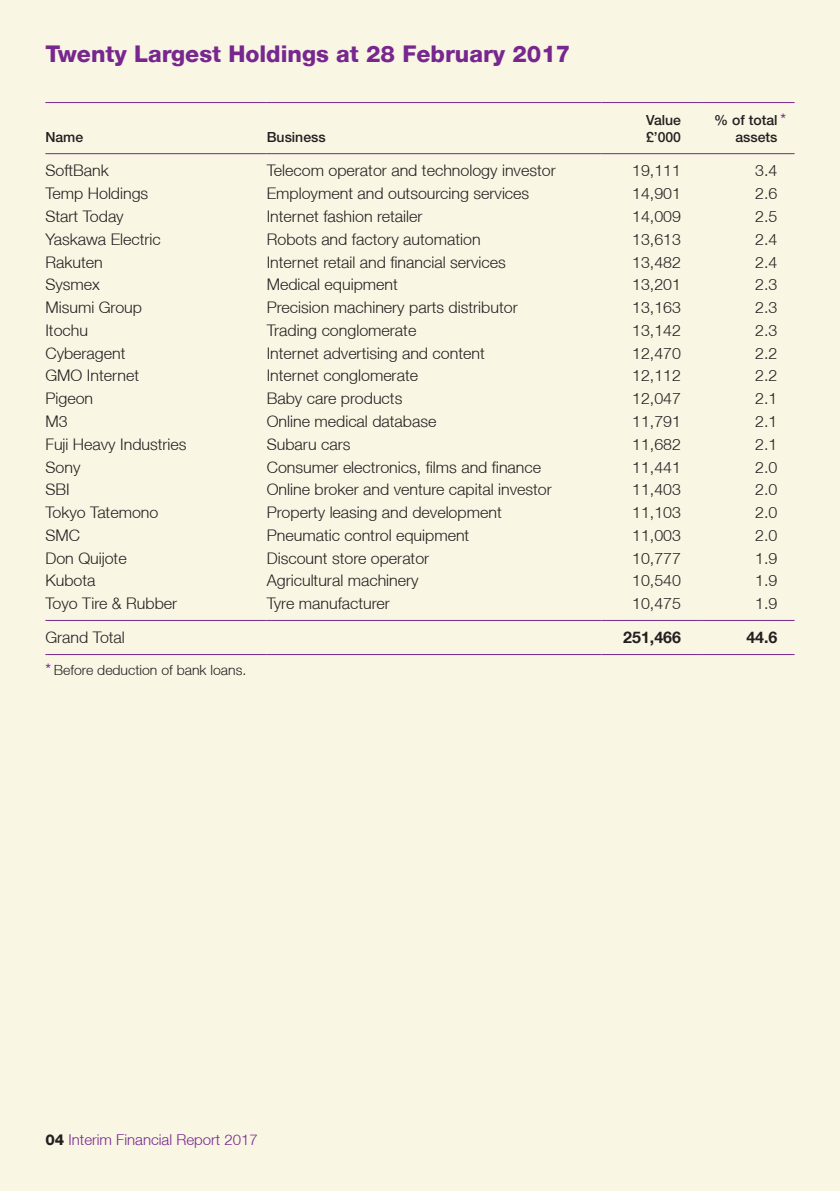
<style>
.page{position:relative;width:840px;height:1191px;background:#fff}
.page>*{position:absolute;margin:0;border:0;box-sizing:border-box;transform-origin:0 0}
.t1{font:800 23px "Helvetica Neue LT";color:#77278d}
.t2{font:300 16px "Helvetica Neue LT";color:#231f20}
.t3{font:700 16px "Helvetica Neue LT";color:#231f20}
.t4{font:300 15px "Helvetica Neue LT";color:#77278d}
.t5{font:500 14px/17px "Helvetica Neue LT Std";color:#231f20}
.t6{font:300 14px "Helvetica Neue LT";color:#231f20}
.s1{font-family:"Helvetica Neue LT";font-weight:400;font-size:16px;color:#77278d}
.s2{font-weight:400;font-size:16px;color:#77278d}
.s3{font-weight:800;color:#231f20}
</style>
<div class="page">
<div style="left:0;top:0;width:839px;height:1191px;background:#f9f6e4"></div>
<hr style="left:601px;top:620px;width:96px;height:1px;background:#77278d">
<hr style="left:697px;top:620px;width:97px;height:1px;background:#77278d">
<hr style="left:601px;top:654px;width:96px;height:1px;background:#77278d">
<hr style="left:697px;top:654px;width:97px;height:1px;background:#77278d">
<hr style="left:45px;top:620px;width:221px;height:1px;background:#77278d">
<hr style="left:266px;top:620px;width:335px;height:1px;background:#77278d">
<hr style="left:45px;top:654px;width:221px;height:1px;background:#77278d">
<hr style="left:266px;top:654px;width:335px;height:1px;background:#77278d">
<hr style="left:45px;top:102px;width:221px;height:1px;background:#77278d">
<hr style="left:266px;top:102px;width:335px;height:1px;background:#77278d">
<hr style="left:45px;top:153px;width:221px;height:1px;background:#77278d">
<hr style="left:266px;top:153px;width:335px;height:1px;background:#77278d">
<hr style="left:601px;top:102px;width:96px;height:1px;background:#77278d">
<hr style="left:697px;top:102px;width:97px;height:1px;background:#77278d">
<hr style="left:601px;top:153px;width:96px;height:1px;background:#77278d">
<hr style="left:697px;top:153px;width:97px;height:1px;background:#77278d">
<h1 class="t1" style="left:45px;top:40px;width:526px">Twenty Largest Holdings at 28 February 2017</h1>
<p class="t5" style="left:45px;top:129px;width:39px">Name</p>
<p class="t5" style="left:266px;top:129px;width:60px">Business</p>
<p class="t5" style="left:645px;top:112px;width:37px">Value £’000</p>
<p class="t5" style="left:735px;top:112px;width:52px;text-indent:-21px">% of total <span class="s1">* </span>assets</p>
<p class="t2" style="left:45px;top:161px;width:65px">SoftBank</p>
<p class="t2" style="left:266px;top:161px;width:290px">Telecom operator and technology investor</p>
<p class="t2" style="left:631px;top:161px;width:50px">19,111</p>
<p class="t2" style="left:754px;top:161px;width:24px">3.4</p>
<p class="t2" style="left:45px;top:184px;width:104px">Temp Holdings</p>
<p class="t2" style="left:266px;top:184px;width:264px">Employment and outsourcing services</p>
<p class="t2" style="left:631px;top:184px;width:50px">14,901</p>
<p class="t2" style="left:754px;top:184px;width:24px">2.6</p>
<p class="t2" style="left:45px;top:206px;width:80px">Start Today</p>
<p class="t2" style="left:266px;top:206px;width:157px">Internet fashion retailer</p>
<p class="t2" style="left:631px;top:206px;width:50px">14,009</p>
<p class="t2" style="left:754px;top:206px;width:24px">2.5</p>
<p class="t2" style="left:45px;top:229px;width:117px">Yaskawa Electric</p>
<p class="t2" style="left:266px;top:229px;width:215px">Robots and factory automation</p>
<p class="t2" style="left:631px;top:229px;width:50px">13,613</p>
<p class="t2" style="left:754px;top:229px;width:24px">2.4</p>
<p class="t2" style="left:45px;top:252px;width:59px">Rakuten</p>
<p class="t2" style="left:266px;top:252px;width:240px">Internet retail and financial services</p>
<p class="t2" style="left:631px;top:252px;width:50px">13,482</p>
<p class="t2" style="left:754px;top:252px;width:24px">2.4</p>
<p class="t2" style="left:45px;top:275px;width:56px">Sysmex</p>
<p class="t2" style="left:266px;top:275px;width:132px">Medical equipment</p>
<p class="t2" style="left:631px;top:275px;width:50px">13,201</p>
<p class="t2" style="left:754px;top:275px;width:24px">2.3</p>
<p class="t2" style="left:45px;top:298px;width:98px">Misumi Group</p>
<p class="t2" style="left:266px;top:298px;width:252px">Precision machinery parts distributor</p>
<p class="t2" style="left:631px;top:298px;width:50px">13,163</p>
<p class="t2" style="left:754px;top:298px;width:24px">2.3</p>
<p class="t2" style="left:45px;top:320px;width:44px">Itochu</p>
<p class="t2" style="left:266px;top:320px;width:151px">Trading conglomerate</p>
<p class="t2" style="left:631px;top:320px;width:50px">13,142</p>
<p class="t2" style="left:754px;top:320px;width:24px">2.3</p>
<p class="t2" style="left:45px;top:343px;width:82px">Cyberagent</p>
<p class="t2" style="left:266px;top:343px;width:219px">Internet advertising and content</p>
<p class="t2" style="left:631px;top:343px;width:50px">12,470</p>
<p class="t2" style="left:754px;top:343px;width:24px">2.2</p>
<p class="t2" style="left:45px;top:366px;width:95px">GMO Internet</p>
<p class="t2" style="left:266px;top:366px;width:153px">Internet conglomerate</p>
<p class="t2" style="left:631px;top:366px;width:50px">12,112</p>
<p class="t2" style="left:754px;top:366px;width:24px">2.2</p>
<p class="t2" style="left:45px;top:389px;width:49px">Pigeon</p>
<p class="t2" style="left:266px;top:389px;width:137px">Baby care products</p>
<p class="t2" style="left:631px;top:389px;width:50px">12,047</p>
<p class="t2" style="left:754px;top:389px;width:24px">2.1</p>
<p class="t2" style="left:45px;top:411px;width:24px">M3</p>
<p class="t2" style="left:266px;top:411px;width:171px">Online medical database</p>
<p class="t2" style="left:631px;top:411px;width:50px">11,791</p>
<p class="t2" style="left:754px;top:411px;width:24px">2.1</p>
<p class="t2" style="left:45px;top:434px;width:143px">Fuji Heavy Industries</p>
<p class="t2" style="left:266px;top:434px;width:85px">Subaru cars</p>
<p class="t2" style="left:631px;top:434px;width:50px">11,682</p>
<p class="t2" style="left:754px;top:434px;width:24px">2.1</p>
<p class="t2" style="left:45px;top:457px;width:36px">Sony</p>
<p class="t2" style="left:266px;top:457px;width:276px">Consumer electronics, films and finance</p>
<p class="t2" style="left:631px;top:457px;width:50px">11,441</p>
<p class="t2" style="left:754px;top:457px;width:24px">2.0</p>
<p class="t2" style="left:45px;top:480px;width:26px">SBI</p>
<p class="t2" style="left:266px;top:480px;width:286px">Online broker and venture capital investor</p>
<p class="t2" style="left:631px;top:480px;width:50px">11,403</p>
<p class="t2" style="left:754px;top:480px;width:24px">2.0</p>
<p class="t2" style="left:45px;top:502px;width:114px">Tokyo Tatemono</p>
<p class="t2" style="left:266px;top:502px;width:236px">Property leasing and development</p>
<p class="t2" style="left:631px;top:502px;width:50px">11,103</p>
<p class="t2" style="left:754px;top:502px;width:24px">2.0</p>
<p class="t2" style="left:45px;top:525px;width:36px">SMC</p>
<p class="t2" style="left:266px;top:525px;width:204px">Pneumatic control equipment</p>
<p class="t2" style="left:631px;top:525px;width:50px">11,003</p>
<p class="t2" style="left:754px;top:525px;width:24px">2.0</p>
<p class="t2" style="left:45px;top:548px;width:83px">Don Quijote</p>
<p class="t2" style="left:266px;top:548px;width:164px">Discount store operator</p>
<p class="t2" style="left:631px;top:548px;width:50px">10,777</p>
<p class="t2" style="left:754px;top:548px;width:24px">1.9</p>
<p class="t2" style="left:45px;top:571px;width:52px">Kubota</p>
<p class="t2" style="left:266px;top:571px;width:153px">Agricultural machinery</p>
<p class="t2" style="left:631px;top:571px;width:50px">10,540</p>
<p class="t2" style="left:754px;top:571px;width:24px">1.9</p>
<p class="t2" style="left:45px;top:594px;width:133px">Toyo Tire &amp; Rubber</p>
<p class="t2" style="left:266px;top:594px;width:125px">Tyre manufacturer</p>
<p class="t2" style="left:631px;top:594px;width:50px">10,475</p>
<p class="t2" style="left:754px;top:594px;width:24px">1.9</p>
<p class="t2" style="left:45px;top:628px;width:81px">Grand Total</p>
<p class="t3" style="left:622px;top:627px;width:59px">251,466</p>
<p class="t3" style="left:746px;top:627px;width:33px">44.6</p>
<p class="t6" style="left:45px;top:662px;width:202px"><span class="s2">*</span> Before deduction of bank loans.</p>
<p class="t4" style="left:45px;top:1130px;width:214px"><span class="s3">04</span> Interim Financial Report 2017</p>
</div>
